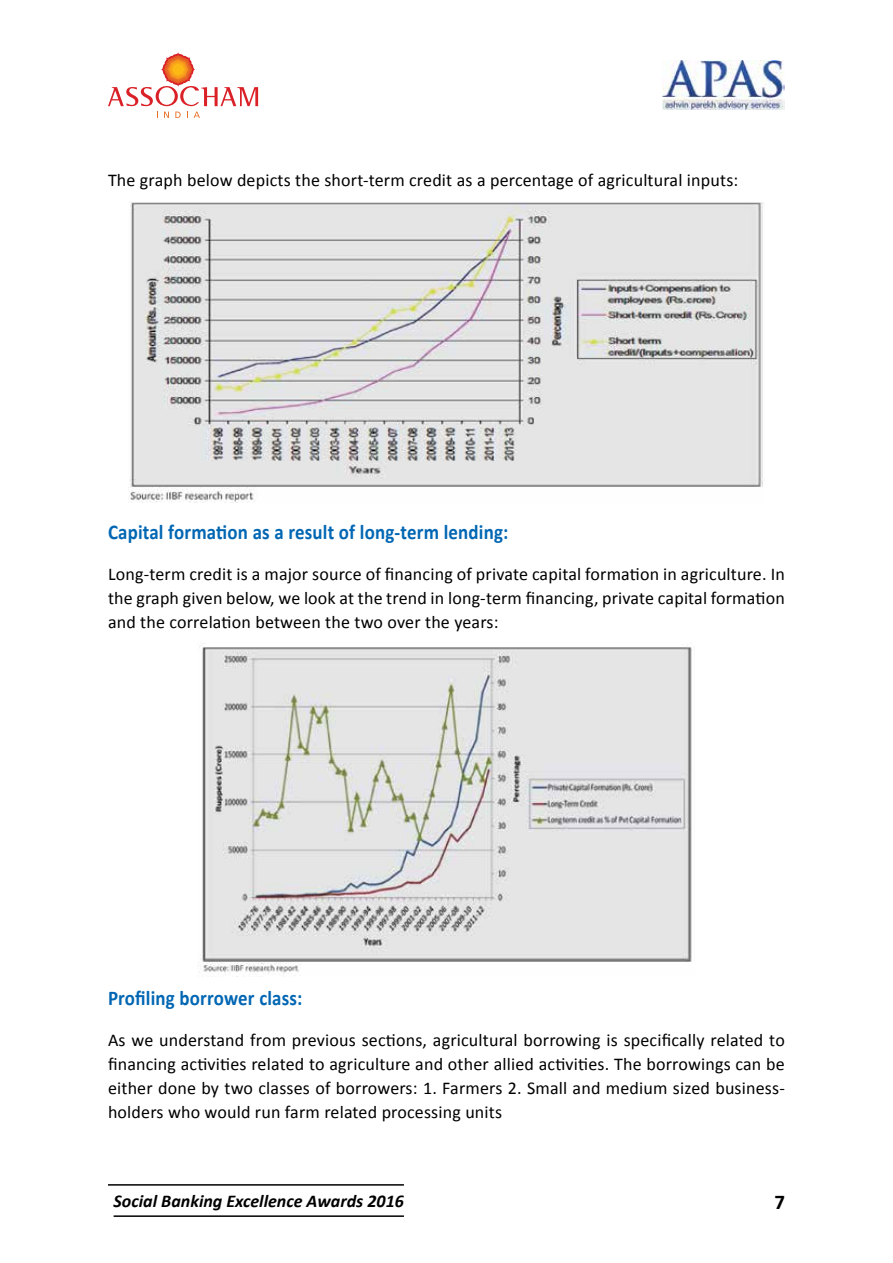
<style>
.page{position:relative;width:893px;height:1263px;background:#fff}
.page>*{position:absolute;margin:0;border:0;box-sizing:border-box;transform-origin:0 0}
.t1{font:700 21px "Calibri";letter-spacing:.01em;color:#0066b3;scale:.9 1}
.t2{font:700 21px "Calibri";color:#000}
.t3{font:18px/24px "Calibri";letter-spacing:.01em;color:#000;text-align:justify}
.t4{font:italic 700 18px "Calibri";color:#000}
</style>
<div class="page">
<svg style="left:164px;top:112px;width:5px;height:6px"></svg>
<svg style="left:175px;top:112px;width:6px;height:6px"></svg>
<svg style="left:194px;top:112px;width:6px;height:6px"></svg>
<svg style="left:108px;top:53px;width:150px;height:53px"></svg>
<img style="left:663px;top:61px;width:122px;height:49px">
<hr style="left:108px;top:1184px;width:296px;height:1px;background:#000">
<hr style="left:114px;top:1215px;width:290px;height:2px;background:#000">
<img style="left:128px;top:202px;width:635px;height:300px">
<img style="left:199px;top:643px;width:493px;height:334px">
<p class="t3" style="left:108px;top:168px;width:632px">The graph below depicts the short-term credit as a percentage of agricultural inputs:</p>
<p class="t1" style="left:108px;top:519px;width:446px">Capital formation as a result of long-term lending:</p>
<p class="t3" style="left:108px;top:562px;width:678px">Long-term credit is a major source of financing of private capital formation in agriculture. In the graph given below, we look at the trend in long-term financing, private capital formation and the correlation between the two over the years:</p>
<p class="t1" style="left:108px;top:985px;width:218px">Profiling borrower class:</p>
<p class="t3" style="left:108px;top:1028px;width:678px">As we understand from previous sections, agricultural borrowing is specifically related to financing activities related to agriculture and other allied activities. The borrowings can be either done by two classes of borrowers: 1. Farmers 2. Small and medium sized business&shy;holders who would run farm related processing units</p>
<p class="t4" style="left:114px;top:1189px;width:292px">Social Banking Excellence Awards 2016</p>
<p class="t2" style="left:774px;top:1189px;width:12px">7</p>
</div>
